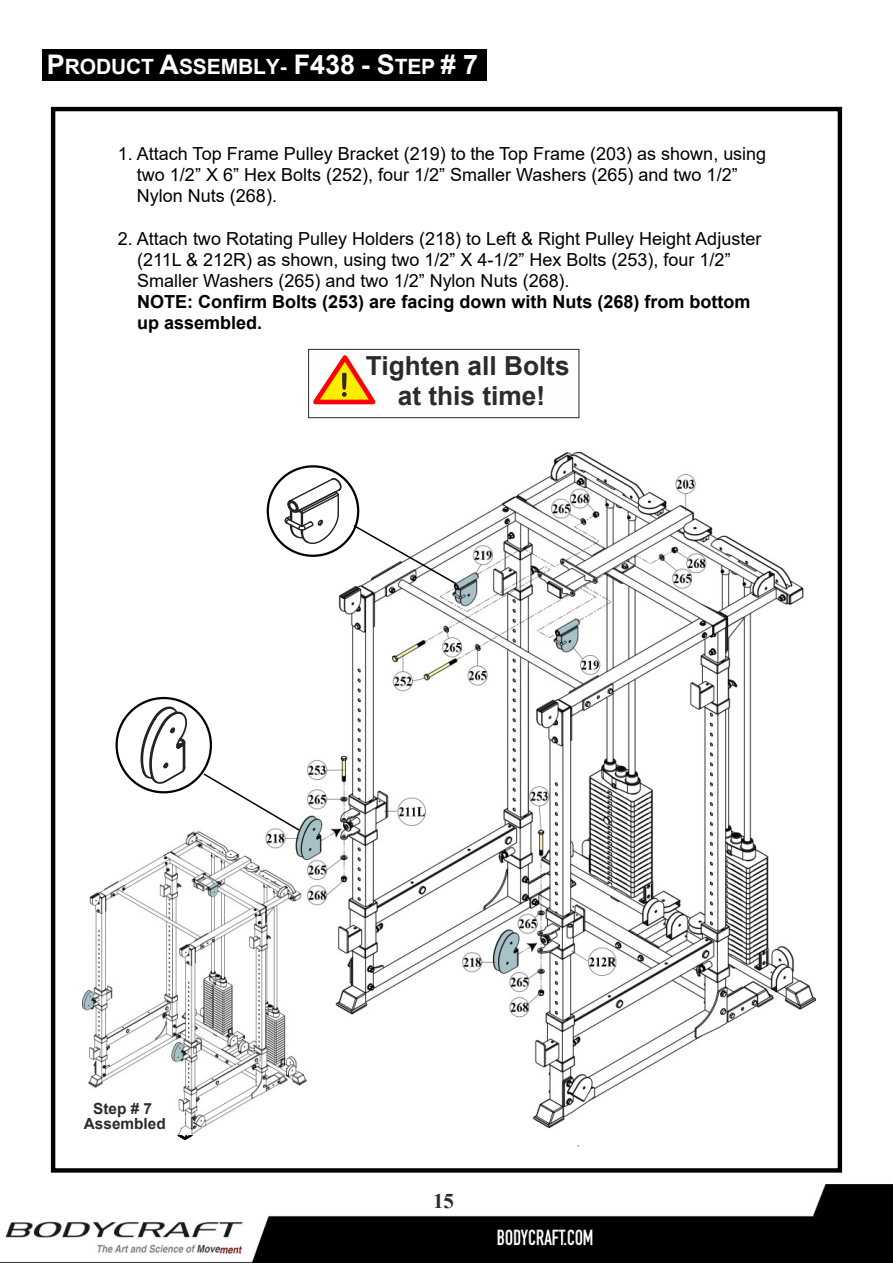
<style>
.page{position:relative;width:893px;height:1263px;background:#fff}
.page>*{position:absolute;margin:0;border:0;box-sizing:border-box;transform-origin:0 0}
.t1{font:700 26.25px/30px "Arial";color:#2c2b2a;text-align:center}
.t2{font:700 21px "Arial";letter-spacing:-.005em;color:#fff}
.t3{font:700 21px "Times New Roman";color:#2c2b2a}
.t4{font:18px/21px "Arial";color:#000}
.t5{font:700 18px/21px "Arial";color:#000}
.t6{font:700 15.3px/15.3px "Arial";color:#2c2b2a;text-align:center}
.s1{font-size:27px}
</style>
<div class="page">
<svg style="left:178px;top:1135px;width:15px;height:5px"></svg>
<div style="left:51px;top:107px;width:791px;height:1065px;border:4px solid #000"></div>
<img style="left:0;top:1184px;width:893px;height:79px">
<div style="left:42px;top:49px;width:444px;height:32px;background:#000"></div>
<img style="left:83px;top:452px;width:732px;height:683px">
<div style="left:308px;top:349px;width:271px;height:69px;background:#fefefe;border:1px solid #2c2b2a"></div>
<svg style="left:308px;top:351px;width:68px;height:56px"></svg>
<svg style="left:267px;top:465px;width:92px;height:92px"></svg>
<svg style="left:284px;top:477px;width:58px;height:68px"></svg>
<div style="left:116px;top:697px;width:96px;height:96px;background:#fff;border:2px solid #000;border-radius:50%"></div>
<svg style="left:352px;top:524px;width:106px;height:62px"></svg>
<svg style="left:202px;top:772px;width:99px;height:60px"></svg>
<svg style="left:140px;top:706px;width:48px;height:79px"></svg>
<p class="t2" style="left:47px;top:59px;width:433px"><span class="s1">P</span>RODUCT <span class="s1">A</span>SSEMBLY- <span class="s1">F438 - S</span>TEP <span class="s1"># 7</span></p>
<p class="t4" style="left:137px;top:145px;width:631px;text-indent:-19px">1. Attach Top Frame Pulley Bracket (219) to the Top Frame (203) as shown, using two 1/2” X 6” Hex Bolts (252), four 1/2” Smaller Washers (265) and two 1/2”<br>Nylon Nuts (268).</p>
<p class="t4" style="left:137px;top:230px;width:626px;text-indent:-19px">2. Attach two Rotating Pulley Holders (218) to Left &amp; Right Pulley Height Adjuster (211L &amp; 212R) as shown, using two 1/2” X 4-1/2” Hex Bolts (253), four 1/2”<br>Smaller Washers (265) and two 1/2” Nylon Nuts (268).</p>
<p class="t5" style="left:137px;top:293px;width:615px">NOTE: Confirm Bolts (253) are facing down with Nuts (268) from bottom up assembled.</p>
<h1 class="t1" style="left:366px;top:354px;width:205px">Tighten all Bolts at this time!</h1>
<p class="t6" style="left:84px;top:1102px;width:84px">Step # 7<br>Assembled</p>
<p class="t3" style="left:433px;top:1193px;width:23px">15</p>
</div>
